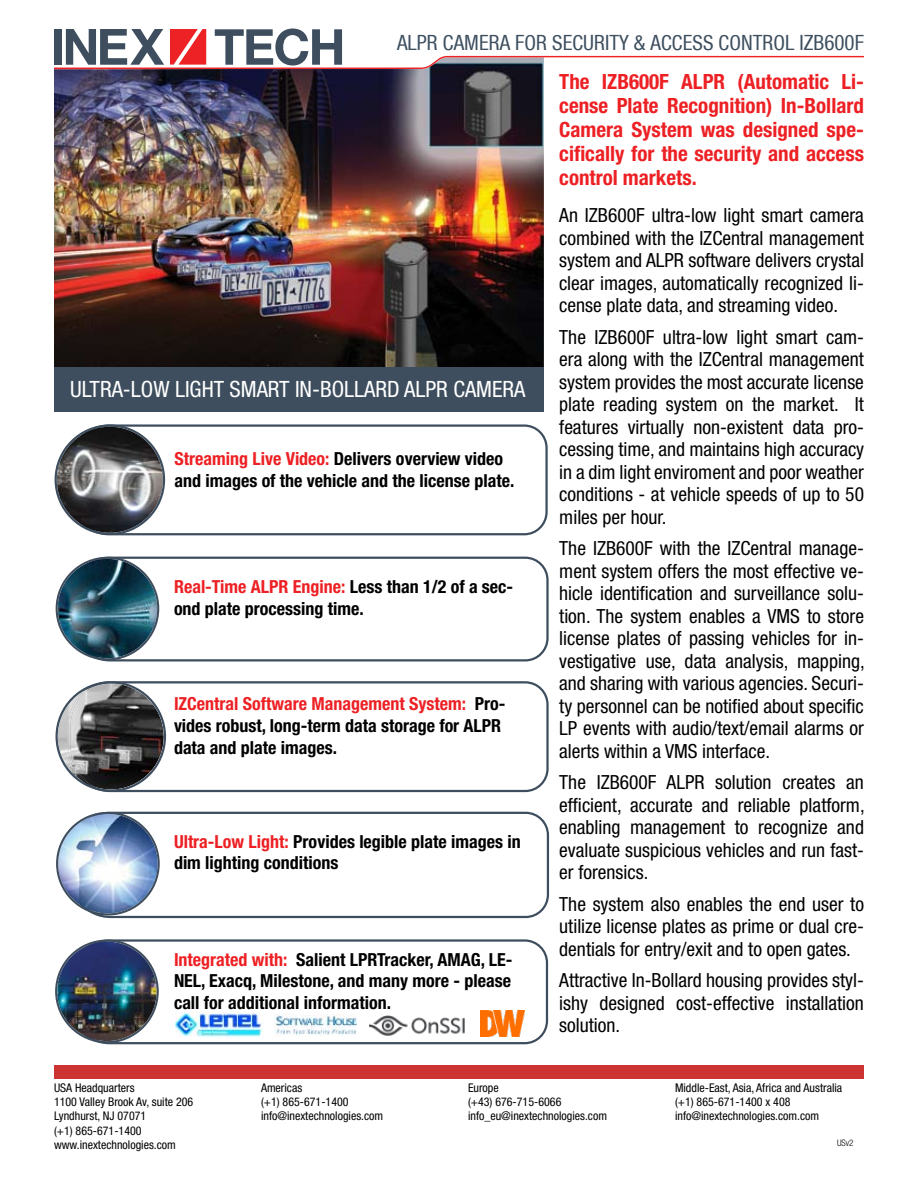
<style>
.page{position:relative;width:918px;height:1188px;background:#fff}
.page>*{position:absolute;margin:0;border:0;box-sizing:border-box;transform-origin:0 0}
.t1{font:condensed 22.5px "Helvetica Neue LT Std";color:#fff}
.t2{font:700 condensed 21px/24px "Helvetica Neue LT Std";color:#ed2024;text-align:justify}
.t3{font:condensed 21px "Helvetica Neue LTCYR";color:#3d4e5f}
.t4{font:condensed 19.5px/22.5px "Helvetica Neue LT Std";color:#000;text-align:justify}
.t5{font:700 condensed 18px/21.6px "Helvetica Neue LT Std";color:#000}
.t6{font:condensed 12px/14.4px "Helvetica Neue LT Std";color:#000}
.t7{font:300 condensed 9px "Helvetica Neue LT Std";color:#000}
.s1{color:#ed2024}
</style>
<div class="page">
<img style="left:54px;top:69px;width:490px;height:298px">
<svg style="left:165px;top:424px;width:383px;height:111px"></svg>
<svg style="left:55px;top:424px;width:110px;height:111px"></svg>
<svg style="left:99px;top:557px;width:450px;height:105px"></svg>
<img style="left:56px;top:557px;width:103px;height:103px">
<svg style="left:166px;top:681px;width:383px;height:111px"></svg>
<svg style="left:56px;top:681px;width:110px;height:111px"></svg>
<svg style="left:95px;top:812px;width:454px;height:106px"></svg>
<svg style="left:56px;top:812px;width:104px;height:103px"></svg>
<svg style="left:100px;top:939px;width:448px;height:105px"></svg>
<img style="left:55px;top:940px;width:104px;height:103px">
<img style="left:275px;top:1014px;width:81px;height:22px">
<img style="left:176px;top:1013px;width:88px;height:25px">
<div style="left:54px;top:1066px;width:810px;height:13px;background:#c33"></div>
<div style="left:54px;top:367px;width:490px;height:44px;background:#3e4e5e"></div>
<img style="left:370px;top:1015px;width:95px;height:22px">
<svg style="left:54px;top:28px;width:810px;height:41px"></svg>
<img style="left:481px;top:1011px;width:43px;height:26px">
<p class="t3" style="left:397px;top:31px;width:468px">ALPR CAMERA FOR SECURITY &amp; ACCESS CONTROL IZB600F</p>
<p class="t1" style="left:70px;top:376px;width:457px">ULTRA-LOW LIGHT SMART IN-BOLLARD ALPR CAMERA</p>
<p class="t5" style="left:174px;top:448px;width:341px"><span class="s1">Streaming Live Video:</span> Delivers overview video and images of the vehicle and the license plate.</p>
<p class="t5" style="left:174px;top:576px;width:341px"><span class="s1">Real-Time ALPR Engine:</span> Less than 1/2 of a sec&shy;ond plate processing time.</p>
<p class="t5" style="left:174px;top:693px;width:333px"><span class="s1">IZCentral Software Management System:</span> Pro&shy;vides robust, long-term data storage for ALPR data and plate images.</p>
<p class="t5" style="left:174px;top:830px;width:348px"><span class="s1">Ultra-Low Light:</span> Provides legible plate images in dim lighting conditions</p>
<p class="t5" style="left:174px;top:948px;width:340px;text-align:justify"><span class="s1">Integrated with:</span> Salient LPRTracker, AMAG, LE-NEL, Exacq, Milestone, and many more - please call for additional information.</p>
<p class="t2" style="left:559px;top:69px;width:306px">The IZB600F ALPR (Automatic Li&shy;cense Plate Recognition) In-Bollard Camera System was designed spe&shy;cifically for the security and access control markets.</p>
<p class="t4" style="left:559px;top:204px;width:306px">An IZB600F ultra-low light smart camera combined with the IZCentral management system and ALPR software delivers crystal clear images, automatically recognized li&shy;cense plate data, and streaming video.</p>
<p class="t4" style="left:559px;top:326px;width:306px">The IZB600F ultra-low light smart cam&shy;era along with the IZCentral management system provides the most accurate license plate reading system on the market. It features virtually non-existent data pro&shy;cessing time, and maintains high accuracy in a dim light enviroment and poor weather conditions - at vehicle speeds of up to 50 miles per hour.</p>
<p class="t4" style="left:559px;top:537px;width:307px">The IZB600F with the IZCentral manage&shy;ment system offers the most effective ve&shy;hicle identification and surveillance solu&shy;tion. The system enables a VMS to store license plates of passing vehicles for in&shy;vestigative use, data analysis, mapping, and sharing with various agencies. Securi&shy;ty personnel can be notified about specific LP events with audio/text/email alarms or alerts within a VMS interface.</p>
<p class="t4" style="left:559px;top:771px;width:307px">The IZB600F ALPR solution creates an efficient, accurate and reliable platform, enabling management to recognize and evaluate suspicious vehicles and run fast&shy;er forensics.</p>
<p class="t4" style="left:559px;top:893px;width:306px">The system also enables the end user to utilize license plates as prime or dual cre&shy;dentials for entry/exit and to open gates.</p>
<p class="t4" style="left:559px;top:969px;width:306px">Attractive In-Bollard housing provides styl&shy;ishy designed cost-effective installation solution.</p>
<p class="t6" style="left:54px;top:1080px;width:141px">USA Headquarters<br>1100 Valley Brook Av, suite 206<br>Lyndhurst, NJ 07071<br>(+1) 865-671-1400 www.inextechnologies.com</p>
<p class="t6" style="left:261px;top:1080px;width:124px">Americas<br>(+1) 865-671-1400 info@inextechnologies.com</p>
<p class="t6" style="left:468px;top:1080px;width:141px">Europe<br>(+43) 676-715-6066 info_eu@inextechnologies.com</p>
<p class="t6" style="left:675px;top:1080px;width:169px">Middle-East, Asia, Africa and Australia (+1) 865-671-1400 x 408 info@inextechnologies.com.com</p>
<p class="t7" style="left:837px;top:1137px;width:18px">USv2</p>
</div>
